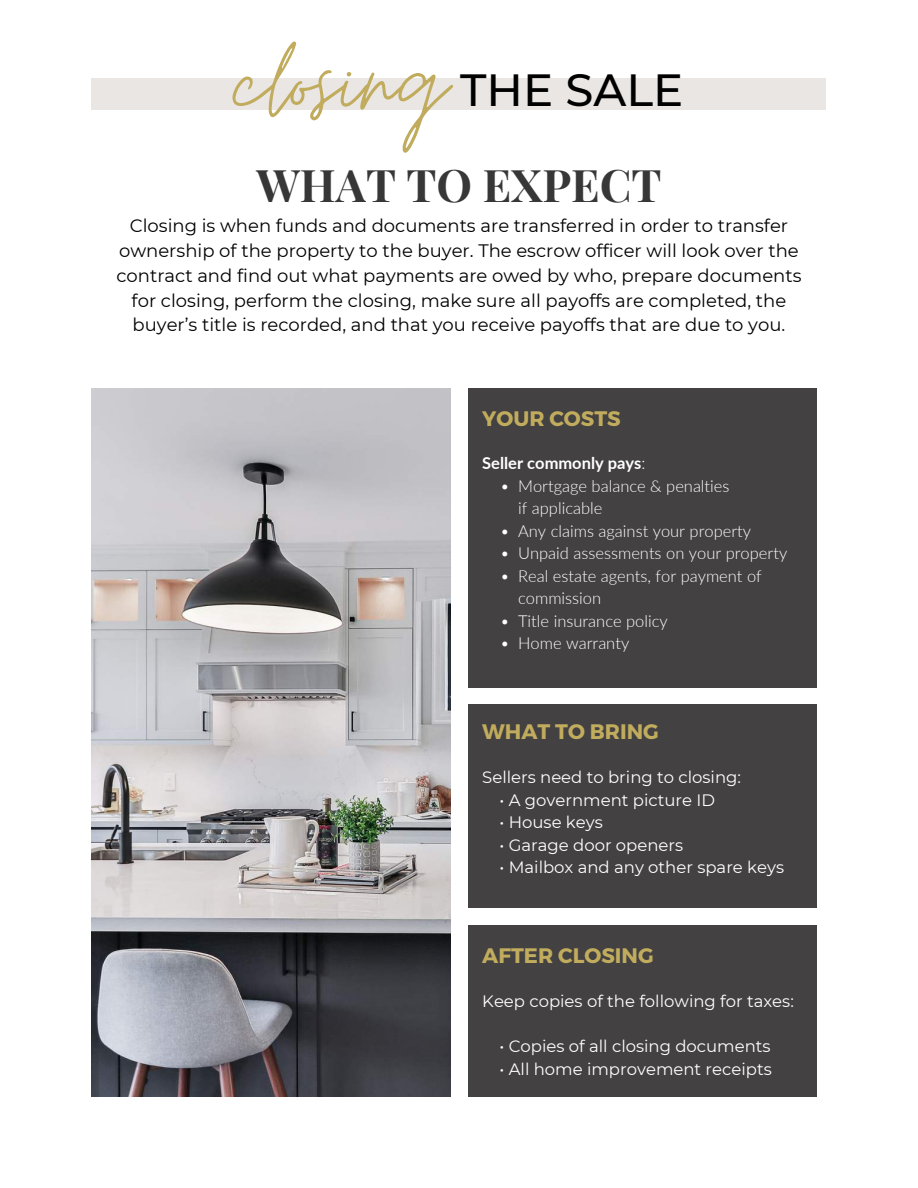
<style>
.page{position:relative;width:918px;height:1188px;background:#fff}
.page>*{position:absolute;margin:0;border:0;box-sizing:border-box;transform-origin:0 0}
.t1{font:118.35px "Moon Time";color:#c1ac5e}
.t2{font:700 45px "Playfair Display";color:#373737}
.t3{font:500 45px "Montserrat";color:#000}
.t4{font:700 21px "Montserrat";color:#c1ac5e}
.t5{font:18px/24.8px "Montserrat";color:#000;text-align:center}
.t6{font:16.5px "Montserrat";color:#fff}
.t7{font:300 16.5px/22.5px "Lato";color:#fff}
.t8{font:700 16.5px "Lato";color:#fff}
.s1{font-weight:300}
</style>
<div class="page">
<div style="left:92px;top:78px;width:734px;height:32px;background:#e9e5e2"></div>
<div style="left:468px;top:388px;width:349px;height:300px;background:#434141"></div>
<div style="left:468px;top:704px;width:349px;height:204px;background:#434141"></div>
<div style="left:468px;top:925px;width:349px;height:171px;background:#434141"></div>
<img style="left:92px;top:388px;width:359px;height:708px">
<h1 class="t1" style="left:234px;top:10px;width:215px">closing</h1>
<h2 class="t3" style="left:460px;top:63px;width:224px">THE SALE</h2>
<h2 class="t2" style="left:256px;top:153px;width:407px">WHAT TO EXPECT</h2>
<p class="t5" style="left:116px;top:213px;width:687px">Closing is when funds and documents are transferred in order to transfer ownership of the property to the buyer. The escrow officer will look over the contract and find out what payments are owed by who, prepare documents for closing, perform the closing, make sure all payoffs are completed, the buyer’s title is recorded, and that you receive payoffs that are due to you.</p>
<p class="t4" style="left:482px;top:405px;width:140px">YOUR COSTS</p>
<p class="t8" style="left:482px;top:453px;width:165px">Seller commonly pays<span class="s1">:</span></p>
<p class="t7" style="left:518px;top:474px;width:213px;text-indent:-18px">• Mortgage balance &amp; penalties if applicable</p>
<p class="t7" style="left:500px;top:519px;width:252px">• Any claims against your property</p>
<p class="t7" style="left:500px;top:542px;width:289px">• Unpaid assessments on your property</p>
<p class="t7" style="left:518px;top:564px;width:245px;text-indent:-18px">• Real estate agents, for payment of commission</p>
<p class="t7" style="left:500px;top:609px;width:169px">• Title insurance policy</p>
<p class="t7" style="left:500px;top:632px;width:131px">• Home warranty</p>
<p class="t4" style="left:482px;top:718px;width:178px">WHAT TO BRING</p>
<p class="t6" style="left:482px;top:767px;width:260px">Sellers need to bring to closing:</p>
<p class="t6" style="left:500px;top:790px;width:217px">• A government picture ID</p>
<p class="t6" style="left:500px;top:812px;width:105px">• House keys</p>
<p class="t6" style="left:500px;top:835px;width:185px">• Garage door openers</p>
<p class="t6" style="left:500px;top:857px;width:286px">• Mailbox and any other spare keys</p>
<p class="t4" style="left:482px;top:942px;width:173px">AFTER CLOSING</p>
<p class="t6" style="left:482px;top:991px;width:313px">Keep copies of the following for taxes:</p>
<p class="t6" style="left:500px;top:1036px;width:273px">• Copies of all closing documents</p>
<p class="t6" style="left:500px;top:1059px;width:274px">• All home improvement receipts</p>
</div>
